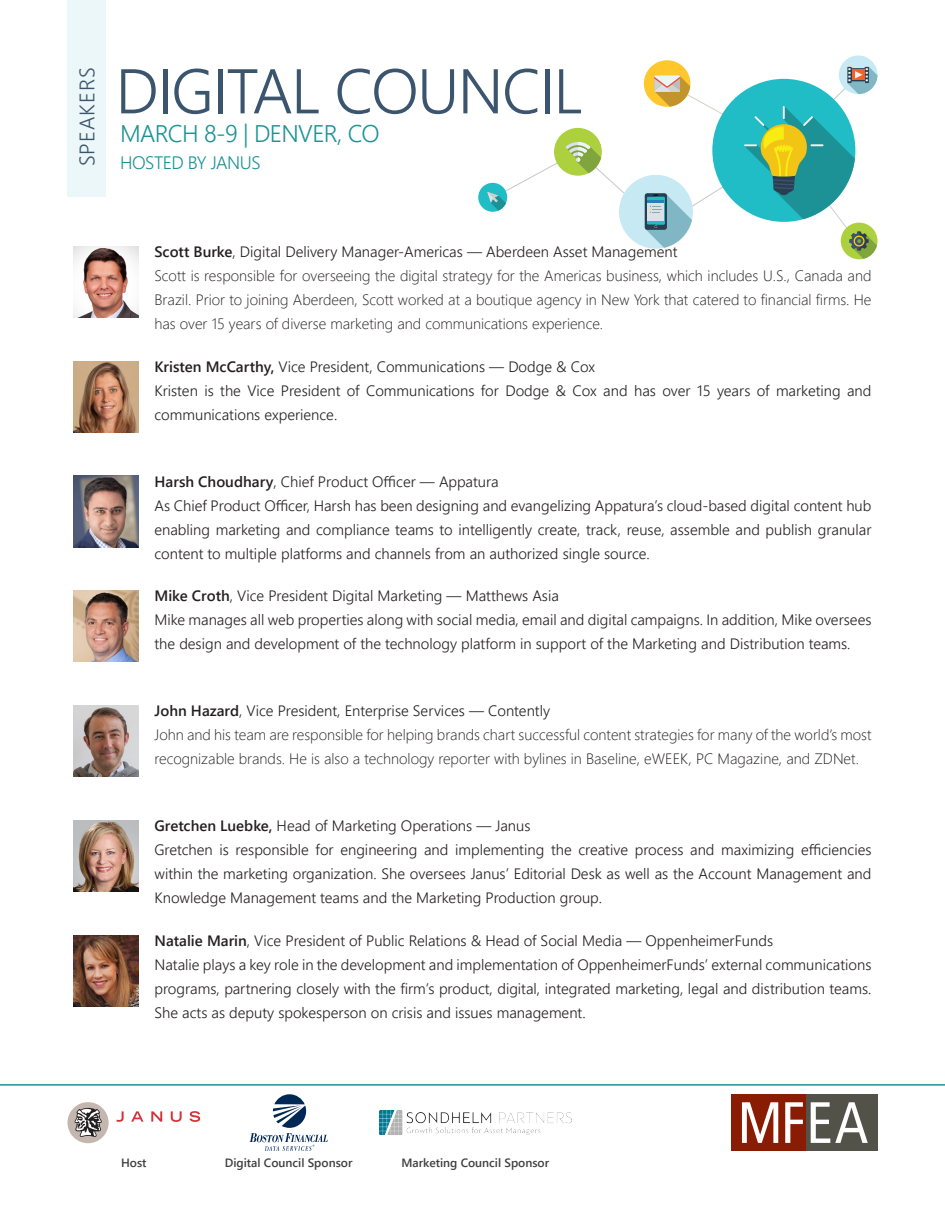
<style>
.page{position:relative;width:945px;height:1215px;background:#fff}
.page>*{position:absolute;margin:0;border:0;box-sizing:border-box;transform-origin:0 0}
.t1{font:63px "Webly Sleek UI Semilight";letter-spacing:-.025em;color:#3c556e}
.t2{font:24px "Webly Sleek UI Semilight";letter-spacing:-.025em;color:#1c9296}
.t3{font:21px "Webly Sleek UI Semilight";letter-spacing:.05em;color:#3c556e}
.t4{font:18px "Webly Sleek UI Semilight";letter-spacing:-.025em;color:#1c9296}
.Body_Copy{font:15px/24px "Webly Sleek UI Semilight";color:#231f20;text-align:justify}
.Body_Copy-2{font:15px/24px "Webly Sleek UI Light";color:#231f20;text-align:justify}
.t5{font:12px "Webly Sleek UI Semibold";color:#3e3e3f}
.s1{font-family:"Webly Sleek UI Semibold"}
</style>
<div class="page">
<div style="left:68px;top:0;width:38px;height:197px;background:#ebf7f8"></div>
<div style="left:644px;top:60px;width:46px;height:47px;background:#fec82d;border-radius:50%"></div>
<div style="left:478px;top:183px;width:29px;height:29px;background:#21bdc7;border-radius:50%"></div>
<div style="left:839px;top:56px;width:38px;height:38px;background:#c7e9f4;border-radius:50%"></div>
<svg style="left:487px;top:67px;width:390px;height:192px"></svg>
<hr style="left:0;top:1084px;width:945px;height:2px;background:#1c9296">
<div style="left:732px;top:1094px;width:74px;height:57px;background:#891c02"></div>
<div style="left:806px;top:1094px;width:72px;height:57px;background:#535249"></div>
<svg style="left:742px;top:1102px;width:36px;height:41px"></svg>
<svg style="left:785px;top:1102px;width:18px;height:41px"></svg>
<svg style="left:811px;top:1102px;width:57px;height:41px"></svg>
<svg style="left:250px;top:1094px;width:78px;height:57px"></svg>
<img style="left:379px;top:1111px;width:192px;height:23px">
<svg style="left:117px;top:1111px;width:7px;height:11px"></svg>
<svg style="left:131px;top:1111px;width:13px;height:11px"></svg>
<svg style="left:151px;top:1111px;width:11px;height:11px"></svg>
<svg style="left:171px;top:1111px;width:11px;height:11px"></svg>
<svg style="left:189px;top:1111px;width:11px;height:11px"></svg>
<div style="left:68px;top:1102px;width:41px;height:41px;background:#c3b7b0;border-radius:50%"></div>
<svg style="left:74px;top:1108px;width:28px;height:29px"></svg>
<img style="left:74px;top:246px;width:64px;height:72px">
<img style="left:74px;top:361px;width:64px;height:71px">
<img style="left:74px;top:476px;width:64px;height:71px">
<img style="left:74px;top:591px;width:64px;height:71px">
<img style="left:74px;top:705px;width:64px;height:72px">
<img style="left:74px;top:820px;width:64px;height:71px">
<img style="left:74px;top:935px;width:64px;height:71px">
<h3 class="t3" style="left:71px;top:166px;width:100px;rotate:-90deg">SPEAKERS</h3>
<h1 class="t1" style="left:116px;top:44px;width:469px">DIGITAL COUNCIL</h1>
<h2 class="t2" style="left:120px;top:115px;width:261px">MARCH 8-9 | DENVER, CO</h2>
<p class="t4" style="left:120px;top:149px;width:142px">HOSTED BY JANUS</p>
<p class="Body_Copy" style="left:154px;top:239px;width:524px"><span class="s1">Scott Burke</span>, Digital Delivery Manager-Americas — Aberdeen Asset Management</p>
<p class="Body_Copy-2" style="left:154px;top:263px;width:719px">Scott is responsible for overseeing the digital strategy for the Americas business, which includes U.S., Canada and Brazil. Prior to joining Aberdeen, Scott worked at a boutique agency in New York that catered to financial firms. He has over 15 years of diverse marketing and communications experience.</p>
<p class="Body_Copy" style="left:154px;top:354px;width:442px"><span class="s1">Kristen McCarthy,</span> Vice President, Communications — Dodge &amp; Cox</p>
<p class="Body_Copy" style="left:154px;top:378px;width:718px">Kristen is the Vice President of Communications for Dodge &amp; Cox and has over 15 years of marketing and communications experience.</p>
<p class="Body_Copy" style="left:154px;top:469px;width:346px"><span class="s1">Harsh Choudhary</span>, Chief Product Officer — Appatura</p>
<p class="Body_Copy" style="left:154px;top:493px;width:719px">As Chief Product Officer, Harsh has been designing and evangelizing Appatura’s cloud-based digital content hub enabling marketing and compliance teams to intelligently create, track, reuse, assemble and publish granular content to multiple platforms and channels from an authorized single source.</p>
<p class="Body_Copy" style="left:154px;top:584px;width:406px"><span class="s1">Mike Croth</span>, Vice President Digital Marketing — Matthews Asia</p>
<p class="Body_Copy" style="left:154px;top:608px;width:718px">Mike manages all web properties along with social media, email and digital campaigns. In addition, Mike oversees the design and development of the technology platform in support of the Marketing and Distribution teams.</p>
<p class="Body_Copy" style="left:154px;top:698px;width:397px"><span class="s1">John Hazard</span>, Vice President, Enterprise Services — Contently</p>
<p class="Body_Copy-2" style="left:154px;top:722px;width:718px">John and his team are responsible for helping brands chart successful content strategies for many of the world’s most recognizable brands. He is also a technology reporter with bylines in Baseline, eWEEK, PC Magazine, and ZDNet.</p>
<p class="Body_Copy" style="left:154px;top:813px;width:378px"><span class="s1">Gretchen Luebke,</span> Head of Marketing Operations — Janus</p>
<p class="Body_Copy" style="left:154px;top:837px;width:719px">Gretchen is responsible for engineering and implementing the creative process and maximizing efficiencies within the marketing organization. She oversees Janus’ Editorial Desk as well as the Account Management and Knowledge Management teams and the Marketing Production group.</p>
<p class="Body_Copy" style="left:154px;top:928px;width:620px"><span class="s1">Natalie Marin</span>, Vice President of Public Relations &amp; Head of Social Media — OppenheimerFunds</p>
<p class="Body_Copy" style="left:154px;top:952px;width:718px">Natalie plays a key role in the development and implementation of OppenheimerFunds’ external communications programs, partnering closely with the firm’s product, digital, integrated marketing, legal and distribution teams.<br>She acts as deputy spokesperson on crisis and issues management.</p>
<p class="t5" style="left:121px;top:1153px;width:27px">Host</p>
<p class="t5" style="left:225px;top:1153px;width:129px">Digital Council Sponsor</p>
<p class="t5" style="left:401px;top:1153px;width:149px">Marketing Council Sponsor</p>
</div>
